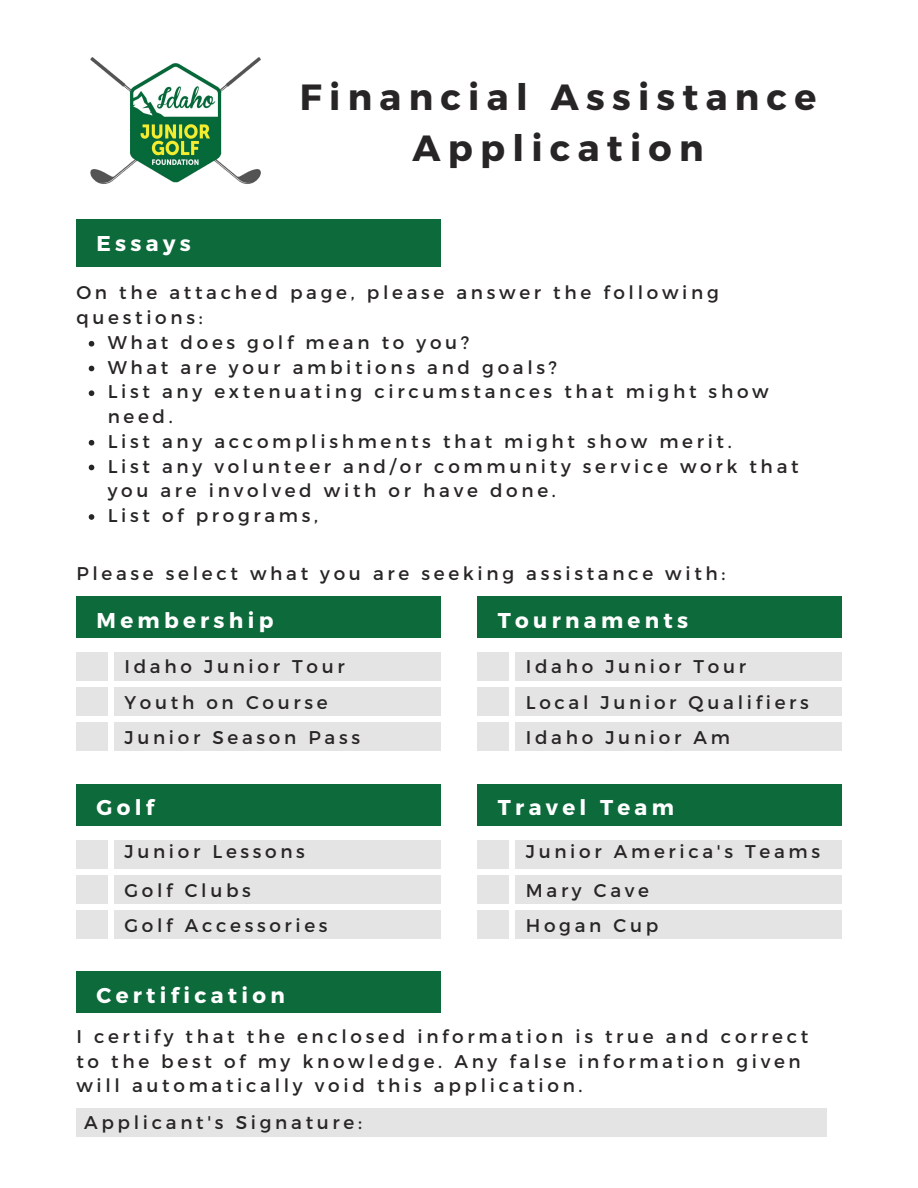
<style>
.page{position:relative;width:918px;height:1188px;background:#fff}
.page>*{position:absolute;margin:0;border:0;box-sizing:border-box;transform-origin:0 0}
.t1{font:700 36.45px/50.7px "Montserrat";letter-spacing:.2em;color:#282526;text-align:center}
.t2{font:700 21.45px "Montserrat";letter-spacing:.2em;color:#fff}
.t3{font:18.45px/24.8px "Montserrat";letter-spacing:.2em;color:#282526}
</style>
<div class="page">
<img style="left:90px;top:57px;width:171px;height:127px">
<div style="left:76px;top:219px;width:365px;height:48px;background:#0c6a3b"></div>
<svg style="left:89px;top:341px;width:5px;height:6px"></svg>
<svg style="left:89px;top:366px;width:5px;height:5px"></svg>
<svg style="left:89px;top:390px;width:5px;height:6px"></svg>
<svg style="left:89px;top:440px;width:5px;height:6px"></svg>
<svg style="left:89px;top:465px;width:5px;height:5px"></svg>
<svg style="left:89px;top:514px;width:5px;height:6px"></svg>
<div style="left:478px;top:596px;width:364px;height:42px;background:#0c6a3b"></div>
<div style="left:478px;top:652px;width:31px;height:28px;background:#e4e4e4"></div>
<div style="left:516px;top:652px;width:326px;height:28px;background:#e4e4e4"></div>
<div style="left:478px;top:688px;width:31px;height:28px;background:#e4e4e4"></div>
<div style="left:516px;top:688px;width:326px;height:28px;background:#e4e4e4"></div>
<div style="left:478px;top:723px;width:31px;height:28px;background:#e4e4e4"></div>
<div style="left:516px;top:723px;width:326px;height:28px;background:#e4e4e4"></div>
<div style="left:76px;top:596px;width:365px;height:42px;background:#0c6a3b"></div>
<div style="left:76px;top:652px;width:32px;height:28px;background:#e4e4e4"></div>
<div style="left:114px;top:652px;width:327px;height:28px;background:#e4e4e4"></div>
<div style="left:76px;top:688px;width:32px;height:28px;background:#e4e4e4"></div>
<div style="left:114px;top:688px;width:327px;height:28px;background:#e4e4e4"></div>
<div style="left:76px;top:723px;width:32px;height:28px;background:#e4e4e4"></div>
<div style="left:114px;top:723px;width:327px;height:28px;background:#e4e4e4"></div>
<div style="left:478px;top:784px;width:364px;height:42px;background:#0c6a3b"></div>
<div style="left:478px;top:840px;width:31px;height:28px;background:#e4e4e4"></div>
<div style="left:516px;top:840px;width:326px;height:28px;background:#e4e4e4"></div>
<div style="left:478px;top:876px;width:31px;height:28px;background:#e4e4e4"></div>
<div style="left:516px;top:876px;width:326px;height:28px;background:#e4e4e4"></div>
<div style="left:478px;top:911px;width:31px;height:28px;background:#e4e4e4"></div>
<div style="left:516px;top:911px;width:326px;height:28px;background:#e4e4e4"></div>
<div style="left:76px;top:784px;width:365px;height:42px;background:#0c6a3b"></div>
<div style="left:76px;top:840px;width:32px;height:28px;background:#e4e4e4"></div>
<div style="left:114px;top:840px;width:327px;height:28px;background:#e4e4e4"></div>
<div style="left:76px;top:876px;width:32px;height:28px;background:#e4e4e4"></div>
<div style="left:114px;top:876px;width:327px;height:28px;background:#e4e4e4"></div>
<div style="left:76px;top:911px;width:32px;height:28px;background:#e4e4e4"></div>
<div style="left:114px;top:911px;width:327px;height:28px;background:#e4e4e4"></div>
<div style="left:76px;top:971px;width:365px;height:42px;background:#0c6a3b"></div>
<div style="left:76px;top:1109px;width:751px;height:28px;background:#e4e4e4"></div>
<p class="t2" style="left:97px;top:229px;width:96px">Essays</p>
<h1 class="t1" style="left:300px;top:70px;width:518px">Financial Assistance<br>Application</h1>
<p class="t3" style="left:76px;top:279px;width:644px">On the attached page, please answer the following questions:</p>
<p class="t3" style="left:108px;top:329px;width:692px">What does golf mean to you?<br>What are your ambitions and goals?<br>List any extenuating circumstances that might show need.<br>List any accomplishments that might show merit.<br>List any volunteer and/or community service work that you are involved with or have done.<br>List of programs,</p>
<p class="t3" style="left:76px;top:560px;width:651px">Please select what you are seeking assistance with:</p>
<p class="t2" style="left:97px;top:606px;width:178px">Membership</p>
<p class="t2" style="left:498px;top:606px;width:192px">Tournaments</p>
<p class="t3" style="left:124px;top:648px;width:237px;line-height:35.2px">Idaho Junior Tour<br>Youth on Course<br>Junior Season Pass</p>
<p class="t3" style="left:526px;top:648px;width:285px;line-height:35.2px">Idaho Junior Tour<br>Local Junior Qualifiers<br>Idaho Junior Am</p>
<p class="t2" style="left:97px;top:794px;width:59px">Golf</p>
<p class="t2" style="left:498px;top:794px;width:178px">Travel Team</p>
<p class="t3" style="left:124px;top:831px;width:182px;line-height:38.7px">Junior Lessons<br>Golf Clubs</p>
<p class="t3" style="left:526px;top:831px;width:296px;line-height:38.7px">Junior America's Teams<br>Mary Cave</p>
<p class="t3" style="left:124px;top:912px;width:205px">Golf Accessories</p>
<p class="t3" style="left:526px;top:912px;width:134px">Hogan Cup</p>
<p class="t2" style="left:97px;top:981px;width:190px">Certification</p>
<p class="t3" style="left:76px;top:1023px;width:733px">I certify that the enclosed information is true and correct to the best of my knowledge. Any false information given will automatically void this application.</p>
<p class="t3" style="left:84px;top:1109px;width:279px">Applicant's Signature:</p>
</div>
